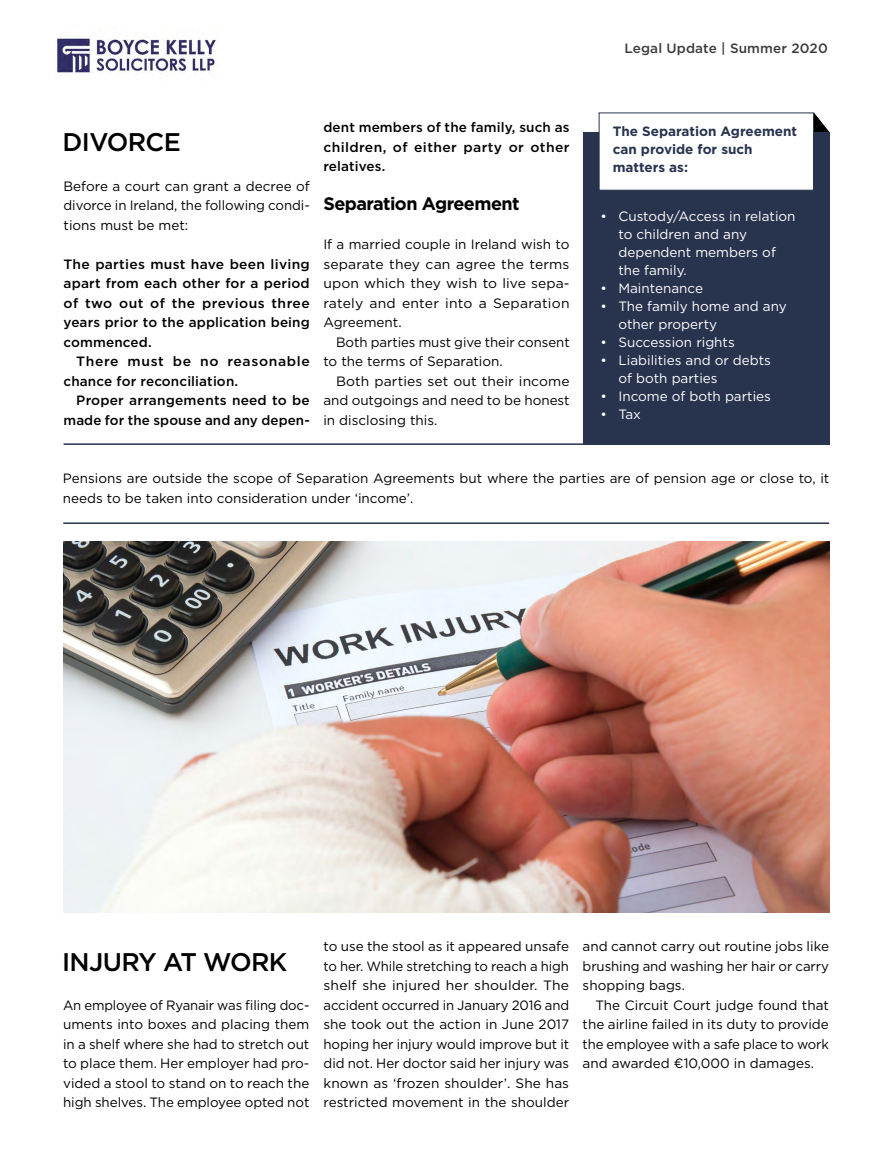
<style>
.page{position:relative;width:893px;height:1174px;background:#fff}
.page>*{position:absolute;margin:0;border:0;box-sizing:border-box;transform-origin:0 0}
.t1{font:500 25.5px "Gotham";letter-spacing:-.025em;color:#000}
.t2{font:700 18px "Gotham";letter-spacing:-.03em;color:#000}
.t3{font:13.5px/19.5px "Gotham";color:#000;text-align:justify}
.t4{font:500 13.5px/19.5px "Gotham";letter-spacing:.01em;color:#000;text-align:justify}
.t5{font:13.5px/18px "Gotham";color:#fff}
.t6{font:700 13.5px/18px "Gotham";color:#28334d}
.t7{font:500 13.5px "Gotham";letter-spacing:.01em;color:#3c3c3b}
</style>
<div class="page">
<svg style="left:814px;top:112px;width:15px;height:20px"></svg>
<div style="left:583px;top:132px;width:246px;height:312px;background:#28334d"></div>
<div style="left:599px;top:112px;width:215px;height:78px;background:#fff"></div>
<img style="left:54px;top:34px;width:165px;height:41px">
<hr style="left:64px;top:443px;width:765px;height:2px;background:#28334d">
<hr style="left:63px;top:522px;width:766px;height:2px;background:#28334d">
<img style="left:64px;top:542px;width:765px;height:370px">
<h1 class="t1" style="left:63px;top:125px;width:120px">DIVORCE</h1>
<p class="t3" style="left:64px;top:176px;width:248px">Before a court can grant a decree of divorce in Ireland, the following condi&shy;tions must be met:</p>
<p class="t4" style="left:64px;top:254px;width:248px">The parties must have been living apart from each other for a period of two out of the previous three years prior to the application being commenced.</p>
<p class="t4" style="left:64px;top:351px;width:248px;text-indent:13px">There must be no reasonable chance for reconciliation.</p>
<p class="t4" style="left:64px;top:390px;width:248px;text-align:right">Proper arrangements need to be made for the spouse and any depen-</p>
<p class="t4" style="left:323px;top:117px;width:248px">dent members of the family, such as children, of either party or other relatives.</p>
<h2 class="t2" style="left:323px;top:193px;width:198px">Separation Agreement</h2>
<p class="t3" style="left:323px;top:234px;width:248px">If a married couple in Ireland wish to separate they can agree the terms upon which they wish to live sepa&shy;rately and enter into a Separation Agreement.</p>
<p class="t3" style="left:323px;top:332px;width:248px;text-indent:13px">Both parties must give their consent to the terms of Separation.</p>
<p class="t3" style="left:323px;top:371px;width:248px;text-indent:13px">Both parties set out their income and outgoings and need to be honest in disclosing this.</p>
<p class="t7" style="left:624px;top:39px;width:205px">Legal Update | Summer 2020</p>
<p class="t6" style="left:613px;top:122px;width:186px">The Separation Agreement can provide for such matters as:</p>
<p class="t5" style="left:618px;top:207px;width:179px;text-indent:-18px">• Custody/Access in relation to children and any dependent members of the family.</p>
<p class="t5" style="left:600px;top:279px;width:104px">• Maintenance</p>
<p class="t5" style="left:618px;top:297px;width:170px;text-indent:-18px">• The family home and any other property</p>
<p class="t5" style="left:600px;top:333px;width:136px">• Succession rights</p>
<p class="t5" style="left:618px;top:351px;width:154px;text-indent:-18px">• Liabilities and or debts of both parties</p>
<p class="t5" style="left:600px;top:387px;width:172px">• Income of both parties</p>
<p class="t5" style="left:600px;top:405px;width:42px">• Tax</p>
<p class="t3" style="left:63px;top:468px;width:768px">Pensions are outside the scope of Separation Agreements but where the parties are of pension age or close to, it needs to be taken into consideration under ‘income’.</p>
<h1 class="t1" style="left:62px;top:944px;width:227px">INJURY AT WORK</h1>
<p class="t3" style="left:63px;top:995px;width:248px">An employee of Ryanair was filing doc&shy;uments into boxes and placing them in a shelf where she had to stretch out to place them. Her employer had pro&shy;vided a stool to stand on to reach the high shelves. The employee opted not</p>
<p class="t3" style="left:324px;top:936px;width:247px">to use the stool as it appeared unsafe to her. While stretching to reach a high shelf she injured her shoulder. The accident occurred in January 2016 and she took out the action in June 2017 hoping her injury would improve but it did not. Her doctor said her injury was known as ‘frozen shoulder’. She has restricted movement in the shoulder</p>
<p class="t3" style="left:583px;top:936px;width:248px">and cannot carry out routine jobs like brushing and washing her hair or carry shopping bags.</p>
<p class="t3" style="left:583px;top:995px;width:248px;text-indent:13px">The Circuit Court judge found that the airline failed in its duty to provide the employee with a safe place to work and awarded €10,000 in damages.</p>
</div>
